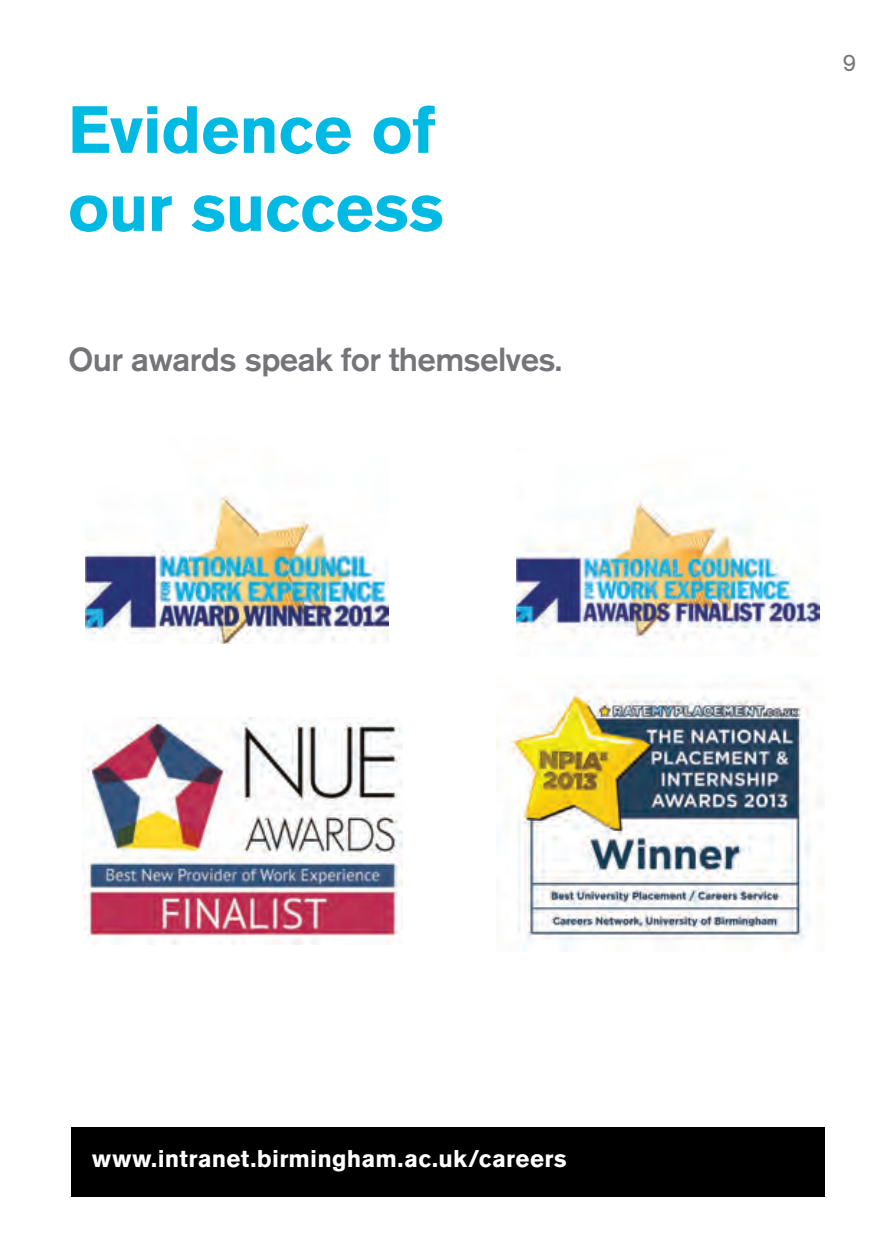
<style>
.page{position:relative;width:893px;height:1259px;background:#fff}
.page>*{position:absolute;margin:0;border:0;box-sizing:border-box;transform-origin:0 0}
.t1{font:700 66px/78px "Akzidenz Grotesk BQ";letter-spacing:-.005em;color:#00bae4}
._04_Introduction{font:500 33px "Akzidenz Grotesk BQ";letter-spacing:-.02em;color:#757478}
.t2{font:700 24px "Akzidenz Grotesk BQ";letter-spacing:.01em;color:#fff}
.t3{font:24px "Akzidenz Grotesk BQ";color:#757478}
</style>
<div class="page">
<div style="left:71px;top:1127px;width:754px;height:70px;background:#000"></div>
<img style="left:83px;top:717px;width:320px;height:228px">
<img style="left:496px;top:685px;width:328px;height:266px">
<img style="left:516px;top:498px;width:303px;height:142px">
<img style="left:86px;top:493px;width:303px;height:151px">
<p class="t1" style="left:68px;top:91px;width:377px">Evidence of our success</p>
<p class="_04_Introduction" style="left:68px;top:339px;width:495px">Our awards speak for themselves.</p>
<p class="t3" style="left:842px;top:49px;width:15px">9</p>
<p class="t2" style="left:92px;top:1145px;width:476px">www.intranet.birmingham.ac.uk/careers</p>
</div>
